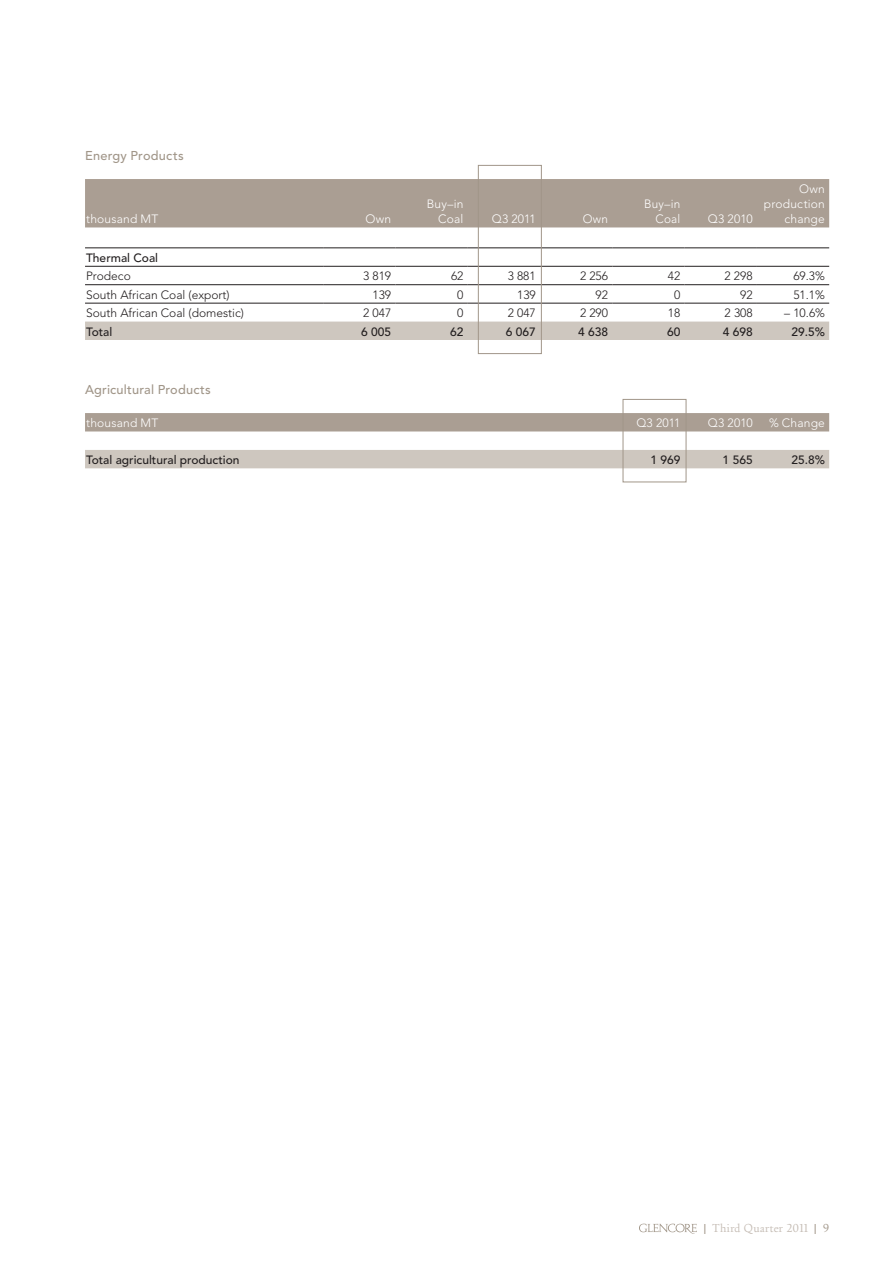
<style>
.page{position:relative;width:893px;height:1263px;background:#fff}
.page>*{position:absolute;margin:0;border:0;box-sizing:border-box;transform-origin:0 0}
.t1{font:500 12.75px "Avenir LT Std";letter-spacing:.02em;color:#a19689}
.t2{font:300 12px "Avenir LT Std";color:#231f20}
.t3{font:300 12px/15px "Avenir LT Std";letter-spacing:.02em;color:#fff;text-align:right}
.t4{font:500 12px "Avenir LT Std";color:#231f20}
.t5{font:12px "Foundry Old Style";letter-spacing:.02em;color:#c5bcb4}
.s1{color:#a19689}
</style>
<div class="page">
<svg style="left:639px;top:1223px;width:58px;height:11px"></svg>
<div style="left:85px;top:179px;width:744px;height:48px;background:#aa9e93"></div>
<div style="left:85px;top:322px;width:744px;height:18px;background:#cec7bf"></div>
<hr style="left:85px;top:248px;width:238px;height:1px;background:#231f20">
<hr style="left:323px;top:248px;width:72px;height:1px;background:#231f20">
<hr style="left:395px;top:248px;width:73px;height:1px;background:#231f20">
<hr style="left:468px;top:248px;width:72px;height:1px;background:#231f20">
<hr style="left:540px;top:248px;width:72px;height:1px;background:#231f20">
<hr style="left:612px;top:248px;width:73px;height:1px;background:#231f20">
<hr style="left:685px;top:248px;width:72px;height:1px;background:#231f20">
<hr style="left:757px;top:248px;width:72px;height:1px;background:#231f20">
<hr style="left:85px;top:266px;width:238px;height:1px;background:#231f20">
<hr style="left:323px;top:266px;width:72px;height:1px;background:#231f20">
<hr style="left:395px;top:266px;width:73px;height:1px;background:#231f20">
<hr style="left:468px;top:266px;width:72px;height:1px;background:#231f20">
<hr style="left:540px;top:266px;width:72px;height:1px;background:#231f20">
<hr style="left:612px;top:266px;width:73px;height:1px;background:#231f20">
<hr style="left:685px;top:266px;width:72px;height:1px;background:#231f20">
<hr style="left:757px;top:266px;width:72px;height:1px;background:#231f20">
<hr style="left:85px;top:284px;width:238px;height:1px;background:#231f20">
<hr style="left:323px;top:284px;width:72px;height:1px;background:#231f20">
<hr style="left:395px;top:284px;width:73px;height:1px;background:#231f20">
<hr style="left:468px;top:284px;width:72px;height:1px;background:#231f20">
<hr style="left:540px;top:284px;width:72px;height:1px;background:#231f20">
<hr style="left:612px;top:284px;width:73px;height:1px;background:#231f20">
<hr style="left:685px;top:284px;width:72px;height:1px;background:#231f20">
<hr style="left:757px;top:284px;width:72px;height:1px;background:#231f20">
<hr style="left:85px;top:303px;width:238px;height:1px;background:#231f20">
<hr style="left:323px;top:303px;width:72px;height:1px;background:#231f20">
<hr style="left:395px;top:303px;width:73px;height:1px;background:#231f20">
<hr style="left:468px;top:303px;width:72px;height:1px;background:#231f20">
<hr style="left:540px;top:303px;width:72px;height:1px;background:#231f20">
<hr style="left:612px;top:303px;width:73px;height:1px;background:#231f20">
<hr style="left:685px;top:303px;width:72px;height:1px;background:#231f20">
<hr style="left:757px;top:303px;width:72px;height:1px;background:#231f20">
<div style="left:478px;top:165px;width:64px;height:189px;border:1px solid #a19689"></div>
<div style="left:85px;top:413px;width:744px;height:18px;background:#aa9e93"></div>
<div style="left:85px;top:450px;width:744px;height:18px;background:#cec7bf"></div>
<div style="left:623px;top:399px;width:63px;height:83px;border:1px solid #a19689"></div>
<p class="t1" style="left:85px;top:148px;width:100px">Energy Products</p>
<p class="t3" style="left:86px;top:212px;width:74px">thousand MT</p>
<p class="t3" style="left:365px;top:212px;width:27px">Own</p>
<p class="t3" style="left:427px;top:197px;width:38px">Buy–in<br>Coal</p>
<p class="t3" style="left:492px;top:212px;width:46px">Q3 2011</p>
<p class="t3" style="left:583px;top:212px;width:27px">Own</p>
<p class="t3" style="left:644px;top:197px;width:38px">Buy–in<br>Coal</p>
<p class="t3" style="left:708px;top:212px;width:46px">Q3 2010</p>
<p class="t3" style="left:764px;top:182px;width:63px">Own production change</p>
<p class="t4" style="left:86px;top:251px;width:74px">Thermal Coal</p>
<p class="t2" style="left:86px;top:269px;width:46px">Prodeco</p>
<p class="t2" style="left:363px;top:269px;width:30px">3 819</p>
<p class="t2" style="left:451px;top:269px;width:14px">62</p>
<p class="t2" style="left:508px;top:269px;width:30px">3 881</p>
<p class="t2" style="left:580px;top:269px;width:30px">2 256</p>
<p class="t2" style="left:668px;top:269px;width:14px">42</p>
<p class="t2" style="left:725px;top:269px;width:30px">2 298</p>
<p class="t2" style="left:793px;top:269px;width:33px">69.3%</p>
<p class="t2" style="left:86px;top:288px;width:145px">South African Coal (export)</p>
<p class="t2" style="left:372px;top:288px;width:20px">139</p>
<p class="t2" style="left:457px;top:288px;width:8px">0</p>
<p class="t2" style="left:517px;top:288px;width:20px">139</p>
<p class="t2" style="left:596px;top:288px;width:14px">92</p>
<p class="t2" style="left:674px;top:288px;width:8px">0</p>
<p class="t2" style="left:740px;top:288px;width:14px">92</p>
<p class="t2" style="left:793px;top:288px;width:33px">51.1%</p>
<p class="t2" style="left:86px;top:306px;width:159px">South African Coal (domestic)</p>
<p class="t2" style="left:363px;top:306px;width:30px">2 047</p>
<p class="t2" style="left:457px;top:306px;width:8px">0</p>
<p class="t2" style="left:508px;top:306px;width:30px">2 047</p>
<p class="t2" style="left:580px;top:306px;width:30px">2 290</p>
<p class="t2" style="left:668px;top:306px;width:14px">18</p>
<p class="t2" style="left:725px;top:306px;width:30px">2 308</p>
<p class="t2" style="left:784px;top:306px;width:42px">– 10.6%</p>
<p class="t4" style="left:86px;top:325px;width:28px">Total</p>
<p class="t4" style="left:361px;top:325px;width:32px">6 005</p>
<p class="t4" style="left:450px;top:325px;width:15px">62</p>
<p class="t4" style="left:506px;top:325px;width:32px">6 067</p>
<p class="t4" style="left:578px;top:325px;width:32px">4 638</p>
<p class="t4" style="left:667px;top:325px;width:15px">60</p>
<p class="t4" style="left:723px;top:325px;width:32px">4 698</p>
<p class="t4" style="left:791px;top:325px;width:35px">29.5%</p>
<p class="t1" style="left:85px;top:382px;width:127px">Agricultural Products</p>
<p class="t3" style="left:86px;top:416px;width:74px">thousand MT</p>
<p class="t3" style="left:636px;top:416px;width:46px">Q3 2011</p>
<p class="t3" style="left:708px;top:416px;width:46px">Q3 2010</p>
<p class="t3" style="left:769px;top:416px;width:57px">% Change</p>
<p class="t4" style="left:86px;top:453px;width:155px">Total agricultural production</p>
<p class="t4" style="left:650px;top:453px;width:32px">1 969</p>
<p class="t4" style="left:723px;top:453px;width:32px">1 565</p>
<p class="t4" style="left:791px;top:453px;width:35px">25.8%</p>
<p class="t5" style="left:703px;top:1221px;width:127px"><span class="s1">|</span> Third Quarter 2011 <span class="s1">| 9</span></p>
</div>
